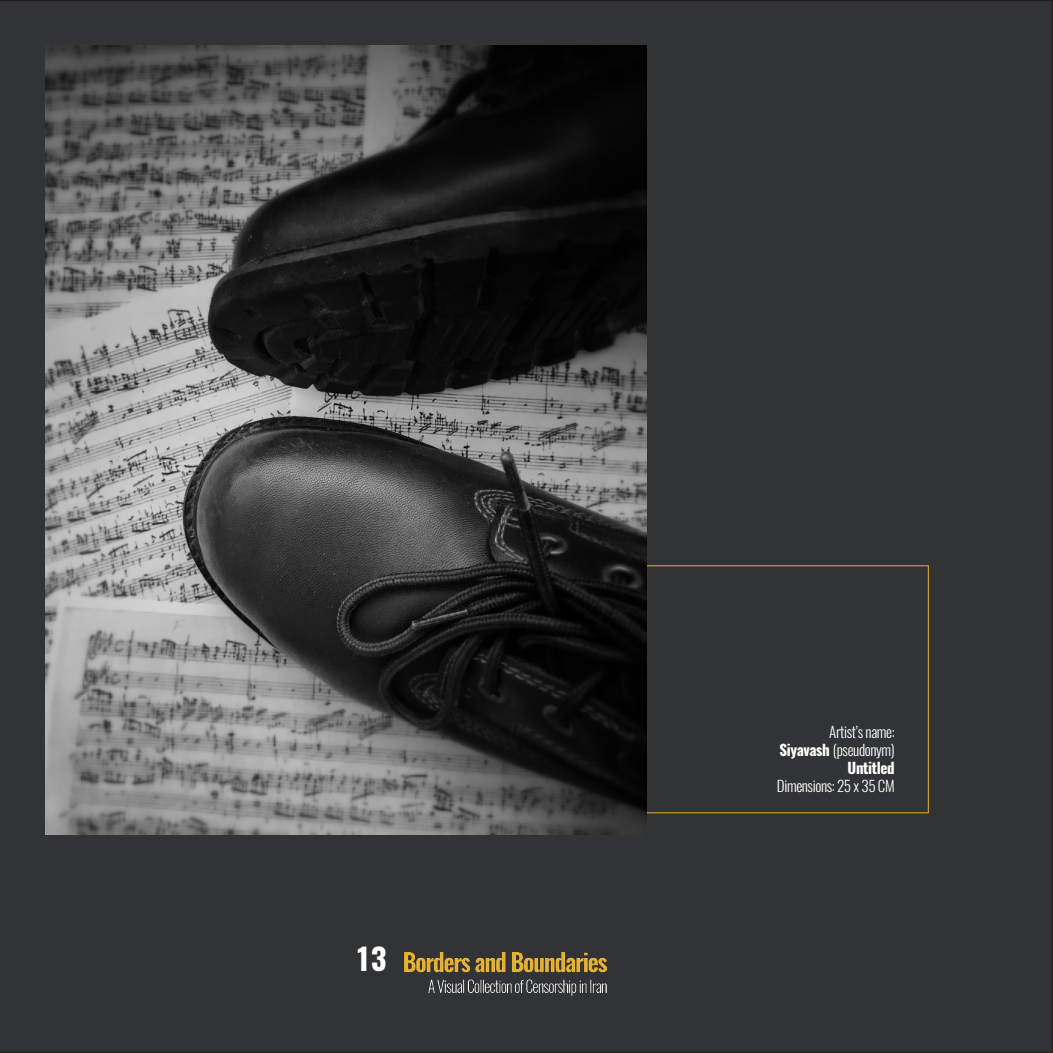
<style>
.page{position:relative;width:1053px;height:1053px;background:#fff}
.page>*{position:absolute;margin:0;border:0;box-sizing:border-box;transform-origin:0 0}
.t1{font:700 30px "Oswald";color:#fff}
.t2{font:300 15px "Oswald";letter-spacing:-.025em;color:#fff}
.t3{font:700 15px "Oswald";letter-spacing:-.025em;color:#fff}
.s1{font-weight:700}
</style>
<div class="page">
<div style="left:0;top:0;width:1052px;height:1052px;background:#323335"></div>
<img style="left:404px;top:952px;width:202px;height:43px">
<img style="left:45px;top:45px;width:601px;height:789px">
<h1 class="t1" style="left:355px;top:938px;width:33px">13</h1>
<p class="t2" style="left:829px;top:721px;width:67px">Artist’s name:</p>
<p class="t2" style="left:779px;top:739px;width:117px"><span class="s1">Siyavash</span> (pseudonym)</p>
<p class="t3" style="left:847px;top:757px;width:49px">Untitled</p>
<p class="t2" style="left:776px;top:775px;width:119px">Dimensions: 25 x 35 CM</p>
</div>
